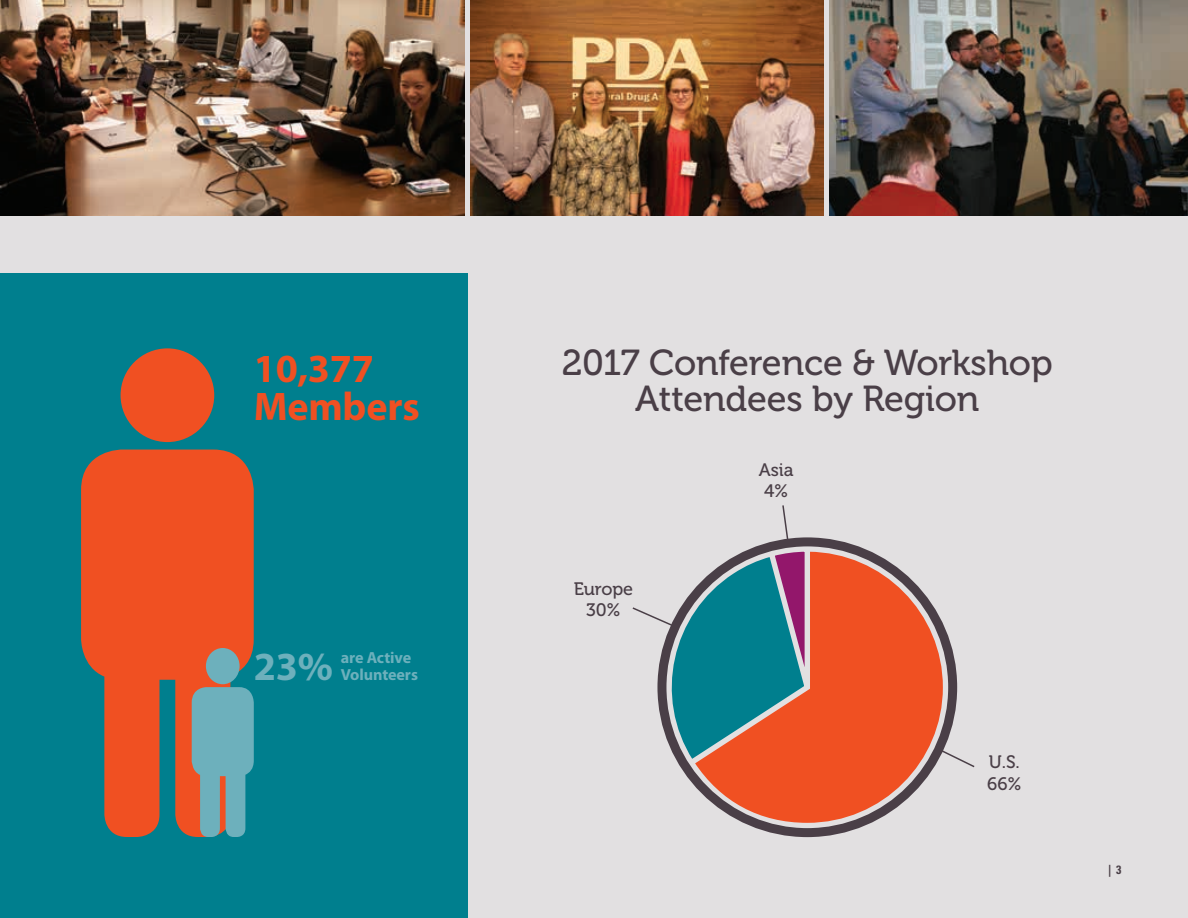
<style>
.page{position:relative;width:1188px;height:918px;background:#e2e0e1}
.page>*{position:absolute;margin:0;border:0;box-sizing:border-box;transform-origin:0 0}
.Subhead{font:700 40.05px/37.8px "Myriad Pro";letter-spacing:-.005em;color:#f05022}
.Subhead-2{font:700 40.05px "Myriad Pro";color:#6db0bc}
.Headline{font:36px/36px "Museo 500";letter-spacing:-.005em;color:#4a3f47;text-align:center}
.Subhead-3{font:18px "Museo 500";letter-spacing:-.005em;color:#4a3f47}
.Subhead-4{font:700 16.05px/16px "Myriad Pro";letter-spacing:-.005em;color:#6db0bc}
.Page_Number_Left{font:700 condensed 12px "Zurich BT";color:#4a3f47}
</style>
<div class="page">
<div style="left:0;top:273px;width:467px;height:645px;background:#007f8e"></div>
<svg style="left:81px;top:348px;width:173px;height:489px;fill:#f05022"></svg>
<svg style="left:192px;top:648px;width:62px;height:189px;background:#799b9d"></svg>
<svg style="left:632px;top:505px;width:343px;height:264px"></svg>
<svg style="left:689px;top:548px;width:258px;height:279px"></svg>
<img style="left:0;top:0;width:464px;height:216px">
<img style="left:830px;top:0;width:358px;height:216px">
<img style="left:470px;top:0;width:354px;height:216px">
<p class="Subhead" style="left:254px;top:348px;width:168px">10,377<br>Members</p>
<p class="Subhead-2" style="left:254px;top:640px;width:81px">23%</p>
<p class="Subhead-4" style="left:341px;top:650px;width:79px">are Active<br>Volunteers</p>
<p class="Headline" style="left:562px;top:346px;width:492px">2017 Conference &amp; Workshop<br>Attendees by Region</p>
<p class="Subhead-3" style="left:574px;top:579px;width:61px">Europe</p>
<p class="Subhead-3" style="left:586px;top:600px;width:36px">30%</p>
<p class="Subhead-3" style="left:759px;top:460px;width:36px">Asia</p>
<p class="Subhead-3" style="left:764px;top:481px;width:26px">4%</p>
<p class="Subhead-3" style="left:989px;top:752px;width:32px">U.S.</p>
<p class="Subhead-3" style="left:987px;top:774px;width:36px">66%</p>
<p class="Page_Number_Left" style="left:1107px;top:862px;width:16px">| 3</p>
</div>
